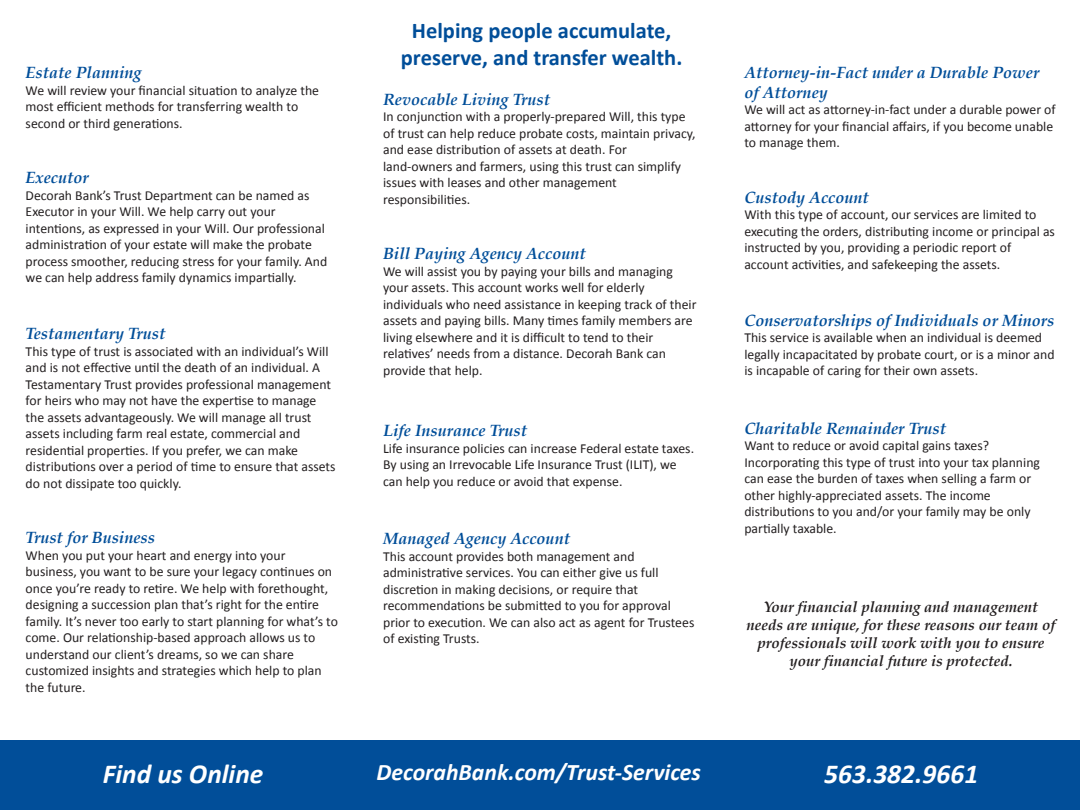
<style>
.page{position:relative;width:1080px;height:810px;background:#fff}
.page>*{position:absolute;margin:0;border:0;box-sizing:border-box;transform-origin:0 0}
.t1{font:italic 700 27.5px "Calibri";color:#fff}
.t2{font:italic 700 23.75px "Calibri";color:#fff}
.t3{font:700 22.5px/27px "Calibri";color:#014e99;text-align:center}
.t4{font:italic 700 16.25px/19.5px "Palatino";color:#014e99}
.t5{font:italic 700 15px/18px "Palatino";color:#231f20;text-align:center}
.t6{font:13.75px/16.5px "Calibri";color:#231f20}
</style>
<div class="page">
<div style="left:0;top:740px;width:1080px;height:70px;background:#014e99"></div>
<p class="t4" style="left:26px;top:63px;width:118px">Estate Planning</p>
<p class="t6" style="left:26px;top:82px;width:295px">We will review your financial situation to analyze the most efficient methods for transferring wealth to second or third generations.</p>
<p class="t4" style="left:26px;top:168px;width:65px">Executor</p>
<p class="t6" style="left:26px;top:187px;width:303px">Decorah Bank’s Trust Department can be named as Executor in your Will. We help carry out your intentions, as expressed in your Will. Our professional administration of your estate will make the probate process smoother, reducing stress for your family. And we can help address family dynamics impartially.</p>
<p class="t4" style="left:26px;top:324px;width:141px">Testamentary Trust</p>
<p class="t6" style="left:26px;top:343px;width:311px">This type of trust is associated with an individual’s Will and is not effective until the death of an individual. A Testamentary Trust provides professional management for heirs who may not have the expertise to manage the assets advantageously. We will manage all trust assets including farm real estate, commercial and residential properties. If you prefer, we can make distributions over a period of time to ensure that assets do not dissipate too quickly.</p>
<p class="t4" style="left:26px;top:528px;width:131px">Trust for Business</p>
<p class="t6" style="left:26px;top:547px;width:314px">When you put your heart and energy into your business, you want to be sure your legacy continues on once you’re ready to retire. We help with forethought, designing a succession plan that’s right for the entire family. It’s never too early to start planning for what’s to come. Our relationship-based approach allows us to understand our client’s dreams, so we can share customized insights and strategies which help to plan the future.</p>
<p class="t3" style="left:401px;top:17px;width:283px">Helping people accumulate, preserve, and transfer wealth.</p>
<p class="t4" style="left:383px;top:89px;width:169px">Revocable Living Trust</p>
<p class="t6" style="left:383px;top:108px;width:314px">In conjunction with a properly-prepared Will, this type of trust can help reduce probate costs, maintain privacy, and ease distribution of assets at death. For land-owners and farmers, using this trust can simplify issues with leases and other management responsibilities.</p>
<p class="t4" style="left:383px;top:244px;width:204px">Bill Paying Agency Account</p>
<p class="t6" style="left:383px;top:263px;width:315px">We will assist you by paying your bills and managing your assets. This account works well for elderly individuals who need assistance in keeping track of their assets and paying bills. Many times family members are living elsewhere and it is difficult to tend to their relatives’ needs from a distance. Decorah Bank can provide that help.</p>
<p class="t4" style="left:383px;top:421px;width:145px">Life Insurance Trust</p>
<p class="t6" style="left:383px;top:440px;width:313px">Life insurance policies can increase Federal estate taxes.<br>By using an Irrevocable Life Insurance Trust (ILIT), we can help you reduce or avoid that expense.</p>
<p class="t4" style="left:383px;top:529px;width:188px">Managed Agency Account</p>
<p class="t6" style="left:383px;top:548px;width:313px">This account provides both management and administrative services. You can either give us full discretion in making decisions, or require that recommendations be submitted to you for approval prior to execution. We can also act as agent for Trustees of existing Trusts.</p>
<p class="t4" style="left:744px;top:63px;width:296px">Attorney-in-Fact under a Durable Power of Attorney</p>
<p class="t6" style="left:744px;top:102px;width:313px">We will act as attorney-in-fact under a durable power of attorney for your financial affairs, if you become unable to manage them.</p>
<p class="t4" style="left:744px;top:188px;width:126px">Custody Account</p>
<p class="t6" style="left:744px;top:207px;width:312px">With this type of account, our services are limited to executing the orders, distributing income or principal as instructed by you, providing a periodic report of account activities, and safekeeping the assets.</p>
<p class="t4" style="left:744px;top:311px;width:312px">Conservatorships of Individuals or Minors</p>
<p class="t6" style="left:744px;top:330px;width:312px">This service is available when an individual is deemed legally incapacitated by probate court, or is a minor and is incapable of caring for their own assets.</p>
<p class="t4" style="left:744px;top:419px;width:203px">Charitable Remainder Trust</p>
<p class="t6" style="left:744px;top:438px;width:297px">Want to reduce or avoid capital gains taxes?<br>Incorporating this type of trust into your tax planning can ease the burden of taxes when selling a farm or other highly-appreciated assets. The income distributions to you and/or your family may be only partially taxable.</p>
<p class="t5" style="left:747px;top:597px;width:310px">Your financial planning and management needs are unique, for these reasons our team of professionals will work with you to ensure your financial future is protected.</p>
<p class="t1" style="left:103px;top:756px;width:162px">Find us Online</p>
<p class="t2" style="left:377px;top:758px;width:326px">DecorahBank.com/Trust-Services</p>
<p class="t1" style="left:824px;top:756px;width:156px">563.382.9661</p>
</div>
